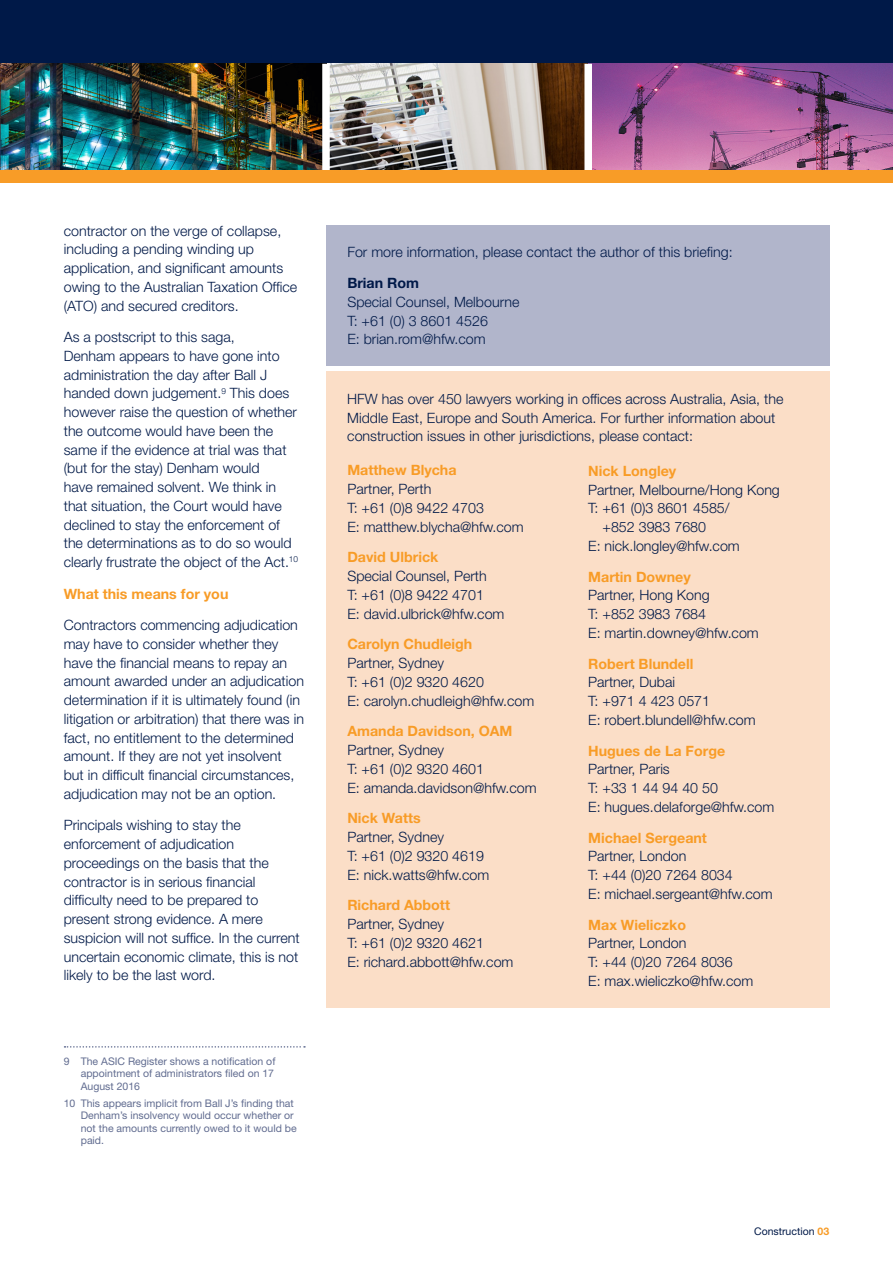
<style>
.page{position:relative;width:893px;height:1263px;background:#fff}
.page>*{position:absolute;margin:0;border:0;box-sizing:border-box;transform-origin:0 0}
.BRIEFING_-_Bodytext{font:300 14.25px/18.8px "Helvetica Neue LT Std";color:#001948}
.BRIEFING_-_Contact_D{font:300 14.25px/18.8px "Helvetica Neue LT Std";color:#001948}
.BRIEFING_-_Contact_D-2{font:700 14.25px "Helvetica Neue LT Std";color:#f89c27}
.Body_Copy{font:300 14.25px "Helvetica Neue LT Std";color:#001948}
.BRIEFING_-_Bodytext-2{font:700 14.25px "Helvetica Neue LT Std";color:#f89c27}
.BRIEFING_-_Contact_N{font:700 14.25px "Helvetica Neue LT Std";color:#f89c27}
.BRIEFING_-_Contact_N-2{font:700 14.25px "Helvetica Neue LT Std";color:#001948}
.BRIEFING_-_Footnote{font:10.5px/12.6px "Helvetica Neue LT Std";color:#616c90}
.BRIEFING_-_Footer__P{font:10.5px "Helvetica Neue LT Std";color:#001948}
.s1{font-weight:700;color:#f89c27}
</style>
<div class="page">
<div style="left:0;top:0;width:893px;height:170px;background:#001948"></div>
<img style="left:330px;top:64px;width:254px;height:106px">
<svg style="left:592px;top:64px;width:301px;height:106px;background:#a35d9a"></svg>
<div style="left:584px;top:64px;width:8px;height:106px;background:#fff"></div>
<img style="left:0;top:64px;width:322px;height:106px">
<div style="left:322px;top:64px;width:8px;height:106px;background:#fff"></div>
<div style="left:0;top:170px;width:893px;height:13px;background:#f89c27"></div>
<div style="left:326px;top:225px;width:503px;height:140px;background:#b1b5cb"></div>
<div style="left:326px;top:372px;width:503px;height:636px;background:#fbdec7"></div>
<svg style="left:65px;top:1046px;width:240px;height:1px"></svg>
<p class="BRIEFING_-_Bodytext" style="left:64px;top:221px;width:235px">contractor on the verge of collapse, including a pending winding up application, and significant amounts owing to the Australian Taxation Office (ATO) and secured creditors.</p>
<p class="BRIEFING_-_Bodytext" style="left:64px;top:327px;width:236px">As a postscript to this saga,<br>Denham appears to have gone into administration the day after Ball J handed down judgement.<sup>9</sup> This does however raise the question of whether the outcome would have been the same if the evidence at trial was that (but for the stay) Denham would<br>have remained solvent. We think in that situation, the Court would have declined to stay the enforcement of the determinations as to do so would clearly frustrate the object of the Act.<sup>10</sup></p>
<p class="BRIEFING_-_Bodytext-2" style="left:64px;top:585px;width:166px">What this means for you</p>
<p class="BRIEFING_-_Bodytext" style="left:64px;top:615px;width:242px">Contractors commencing adjudication may have to consider whether they have the financial means to repay an amount awarded under an adjudication determination if it is ultimately found (in litigation or arbitration) that there was in fact, no entitlement to the determined amount. If they are not yet insolvent but in difficult financial circumstances, adjudication may not be an option.</p>
<p class="BRIEFING_-_Bodytext" style="left:64px;top:816px;width:237px">Principals wishing to stay the enforcement of adjudication proceedings on the basis that the contractor is in serious financial difficulty need to be prepared to present strong evidence. A mere suspicion will not suffice. In the current uncertain economic climate, this is not likely to be the last word.</p>
<p class="BRIEFING_-_Footnote" style="left:81px;top:1054px;width:196px;text-indent:-17px">9 The ASIC Register shows a notification of appointment of administrators filed on 17<br>August 2016</p>
<p class="BRIEFING_-_Footnote" style="left:81px;top:1096px;width:217px;text-indent:-17px">10 This appears implicit from Ball J’s finding that Denham’s insolvency would occur whether or not the amounts currently owed to it would be paid.</p>
<p class="Body_Copy" style="left:347px;top:244px;width:387px">For more information, please contact the author of this briefing:</p>
<p class="BRIEFING_-_Contact_N-2" style="left:347px;top:274px;width:73px">Brian Rom</p>
<p class="BRIEFING_-_Contact_D" style="left:347px;top:292px;width:174px">Special Counsel, Melbourne</p>
<p class="BRIEFING_-_Contact_D" style="left:347px;top:311px;width:142px">T: +61 (0) 3 8601 4526</p>
<p class="BRIEFING_-_Contact_D" style="left:347px;top:330px;width:140px">E: brian.rom@hfw.com</p>
<p class="BRIEFING_-_Bodytext" style="left:347px;top:389px;width:438px">HFW has over 450 lawyers working in offices across Australia, Asia, the<br>Middle East, Europe and South America. For further information about construction issues in other jurisdictions, please contact:</p>
<p class="BRIEFING_-_Contact_N" style="left:347px;top:461px;width:111px">Matthew Blycha</p>
<p class="BRIEFING_-_Contact_D" style="left:347px;top:479px;width:85px">Partner, Perth</p>
<p class="BRIEFING_-_Contact_D" style="left:347px;top:498px;width:178px">T: +61 (0)8 9422 4703<br>E: matthew.blycha@hfw.com</p>
<p class="BRIEFING_-_Contact_D-2" style="left:347px;top:548px;width:93px">David Ulbrick</p>
<p class="BRIEFING_-_Contact_D" style="left:347px;top:566px;width:141px">Special Counsel, Perth</p>
<p class="BRIEFING_-_Contact_D" style="left:347px;top:585px;width:138px">T: +61 (0)8 9422 4701</p>
<p class="BRIEFING_-_Contact_D" style="left:347px;top:604px;width:159px">E: david.ulbrick@hfw.com</p>
<p class="BRIEFING_-_Contact_D-2" style="left:347px;top:635px;width:127px">Carolyn Chudleigh</p>
<p class="BRIEFING_-_Contact_D" style="left:347px;top:653px;width:188px">Partner, Sydney<br>T: +61 (0)2 9320 4620<br>E: carolyn.chudleigh@hfw.com</p>
<p class="BRIEFING_-_Contact_D-2" style="left:347px;top:722px;width:167px">Amanda Davidson, OAM</p>
<p class="BRIEFING_-_Contact_D" style="left:347px;top:740px;width:191px">Partner, Sydney<br>T: +61 (0)2 9320 4601<br>E: amanda.davidson@hfw.com</p>
<p class="BRIEFING_-_Contact_D-2" style="left:347px;top:809px;width:75px">Nick Watts</p>
<p class="BRIEFING_-_Contact_D" style="left:347px;top:827px;width:144px">Partner, Sydney<br>T: +61 (0)2 9320 4619<br>E: nick.watts@hfw.com</p>
<p class="BRIEFING_-_Contact_D-2" style="left:347px;top:896px;width:104px">Richard Abbott</p>
<p class="BRIEFING_-_Contact_D" style="left:347px;top:914px;width:168px">Partner, Sydney<br>T: +61 (0)2 9320 4621<br>E: richard.abbott@hfw.com</p>
<p class="BRIEFING_-_Contact_D-2" style="left:588px;top:462px;width:90px">Nick Longley</p>
<p class="BRIEFING_-_Contact_D" style="left:588px;top:480px;width:193px">Partner, Melbourne/Hong Kong</p>
<p class="BRIEFING_-_Contact_D" style="left:602px;top:498px;width:129px;text-indent:-14px">T: +61 (0)3 8601 4585/ +852 3983 7680</p>
<p class="BRIEFING_-_Contact_D" style="left:588px;top:536px;width:153px">E: nick.longley@hfw.com</p>
<p class="BRIEFING_-_Contact_D-2" style="left:588px;top:568px;width:104px">Martin Downey</p>
<p class="BRIEFING_-_Contact_D" style="left:588px;top:585px;width:172px">Partner, Hong Kong<br>T: +852 3983 7684<br>E: martin.downey@hfw.com</p>
<p class="BRIEFING_-_Contact_D-2" style="left:588px;top:655px;width:107px">Robert Blundell</p>
<p class="BRIEFING_-_Contact_D" style="left:588px;top:672px;width:169px">Partner, Dubai<br>T: +971 4 423 0571<br>E: robert.blundell@hfw.com</p>
<p class="BRIEFING_-_Contact_D-2" style="left:588px;top:742px;width:138px">Hugues de La Forge</p>
<p class="BRIEFING_-_Contact_D" style="left:588px;top:759px;width:188px">Partner, Paris<br>T: +33 1 44 94 40 50<br>E: hugues.delaforge@hfw.com</p>
<p class="BRIEFING_-_Contact_D-2" style="left:588px;top:829px;width:120px">Michael Sergeant</p>
<p class="BRIEFING_-_Contact_D" style="left:588px;top:846px;width:186px">Partner, London<br>T: +44 (0)20 7264 8034<br>E: michael.sergeant@hfw.com</p>
<p class="BRIEFING_-_Contact_D-2" style="left:588px;top:916px;width:99px">Max Wieliczko</p>
<p class="BRIEFING_-_Contact_D" style="left:588px;top:933px;width:167px">Partner, London<br>T: +44 (0)20 7264 8036<br>E: max.wieliczko@hfw.com</p>
<p class="BRIEFING_-_Footer__P" style="left:754px;top:1225px;width:77px">Construction <span class="s1">03</span></p>
</div>
